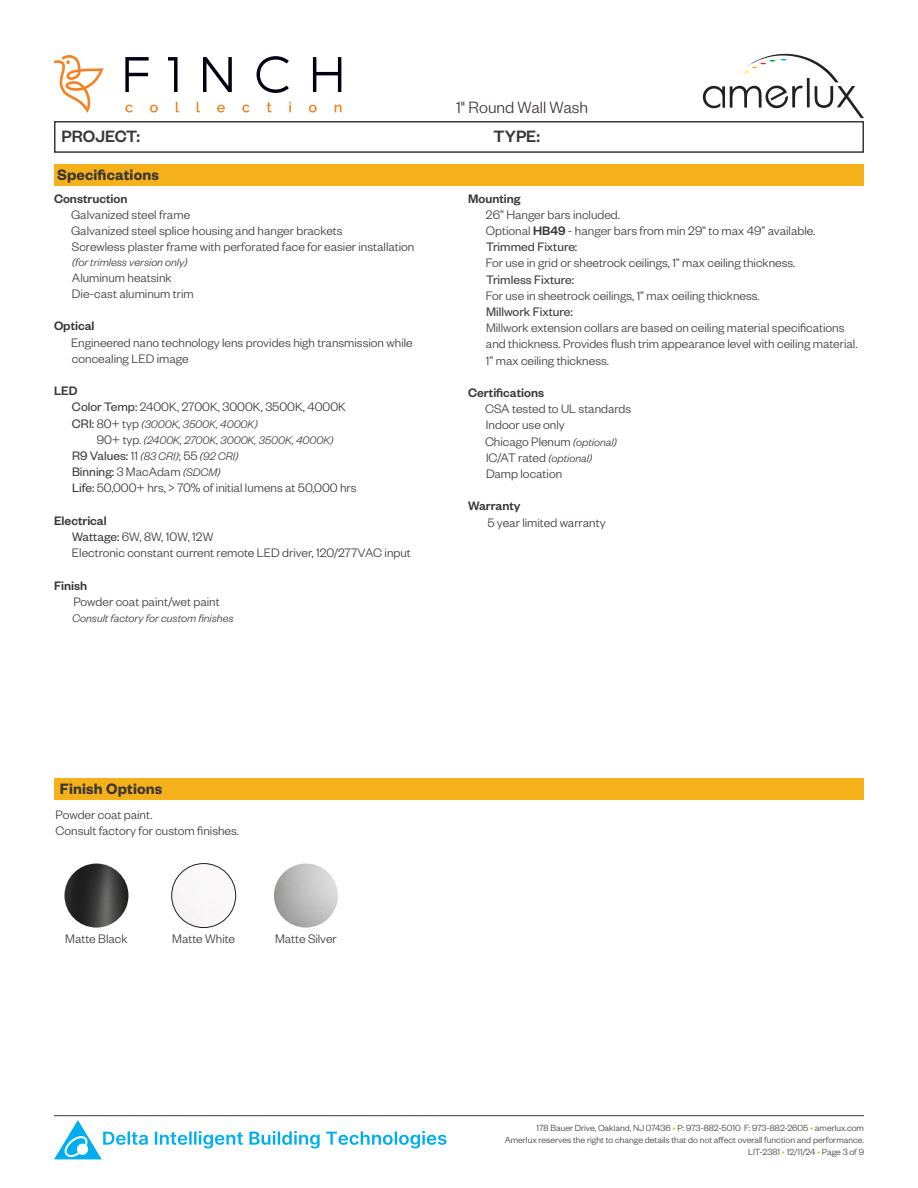
<style>
.page{position:relative;width:918px;height:1188px;background:#fff}
.page>*{position:absolute;margin:0;border:0;box-sizing:border-box;transform-origin:0 0}
.t1{font:300 18px "Founders Grotesk";color:#3a3537}
.t2{font:500 18px "Founders Grotesk";color:#3a3537}
.t3{font:600 16.5px "Founders Grotesk";letter-spacing:.01em;color:#3a3537}
.t4{font:300 13.5px "Founders Grotesk";color:#3a3537}
.t5{font:13.5px "Founders Grotesk";color:#3a3537}
.t6{font:500 13.5px "Founders Grotesk";color:#3a3537}
.t7{font:italic 300 12px/16.2px "Founders Grotesk";color:#3a3537}
.t8{font:300 9.75px/11.7px "Founders Grotesk";color:#3a3537;text-align:right}
.s1{font-weight:400}
.s2{font-weight:400;font-style:normal;font-size:13.5px}
.s3{font-style:normal;font-size:13.5px}
.s4{font-weight:300}
.s5{font-weight:300;font-style:italic;font-size:12px}
.s6{font-weight:500}
.s7{font-style:italic;font-size:12px}
.s8{color:#f4b119}
</style>
<div class="page">
<svg style="left:125px;top:56px;width:216px;height:37px"></svg>
<svg style="left:125px;top:102px;width:216px;height:10px"></svg>
<svg style="left:54px;top:55px;width:50px;height:58px"></svg>
<hr style="left:54px;top:1115px;width:810px;height:1px;background:#3a3537">
<div style="left:54px;top:121px;width:810px;height:32px;border:2px solid #3a3537"></div>
<svg style="left:54px;top:1120px;width:94px;height:39px"></svg>
<svg style="left:155px;top:1131px;width:88px;height:17px"></svg>
<svg style="left:250px;top:1131px;width:70px;height:17px"></svg>
<svg style="left:326px;top:1131px;width:120px;height:17px"></svg>
<svg style="left:703px;top:54px;width:161px;height:64px"></svg>
<div style="left:54px;top:164px;width:810px;height:22px;background:#f4b119"></div>
<div style="left:54px;top:778px;width:810px;height:22px;background:#f4b119"></div>
<img style="left:64px;top:864px;width:64px;height:64px;border-radius:32px">
<img style="left:172px;top:864px;width:64px;height:64px;border-radius:32px">
<div style="left:172px;top:863px;width:64px;height:65px;border:1px solid #231f20;border-radius:50%"></div>
<img style="left:274px;top:864px;width:64px;height:64px;border-radius:32px">
<h1 class="t1" style="left:456px;top:96px;width:134px">1" Round Wall Wash</h1>
<h1 class="t2" style="left:62px;top:125px;width:80px">PROJECT:</h1>
<h1 class="t2" style="left:494px;top:125px;width:48px">TYPE:</h1>
<p class="t3" style="left:57px;top:165px;width:103px">Specifications</p>
<p class="t6" style="left:54px;top:190px;width:75px">Construction</p>
<p class="t4" style="left:71px;top:206px;width:121px">Galvanized steel frame</p>
<p class="t4" style="left:71px;top:223px;width:273px">Galvanized steel splice housing and hanger brackets</p>
<p class="t4" style="left:72px;top:239px;width:344px">Screwless plaster frame with perforated face for easier installation</p>
<p class="t7" style="left:72px;top:253px;width:117px">(for trimless version only)</p>
<p class="t4" style="left:72px;top:269px;width:101px">Aluminum heatsink</p>
<p class="t4" style="left:72px;top:286px;width:123px">Die-cast aluminum trim</p>
<p class="t6" style="left:54px;top:318px;width:42px">Optical</p>
<p class="t4" style="left:71px;top:334px;width:343px">Engineered nano technology lens provides high transmission while</p>
<p class="t4" style="left:72px;top:350px;width:118px">concealing LED image</p>
<p class="t6" style="left:54px;top:382px;width:25px">LED</p>
<p class="t4" style="left:72px;top:399px;width:275px"><span class="s1">Color Temp:</span> 2400K, 2700K, 3000K, 3500K, 4000K</p>
<p class="t7" style="left:97px;top:415px;width:238px;text-indent:-25px"><span class="s2">CRI:</span> <span class="s3">80+ typ</span> (3000K, 3500K, 4000K)<br><span class="s3">90+ typ.</span> (2400K, 2700K, 3000K, 3500K, 4000K)</p>
<p class="t7" style="left:72px;top:447px;width:168px"><span class="s2">R9 Values:</span> <span class="s3">11</span> (83 CRI)<span class="s3">; 55</span> (92 CRI)</p>
<p class="t5" style="left:72px;top:464px;width:150px">Binning: <span class="s4">3 MacAdam</span> <span class="s5">(SDCM)</span></p>
<p class="t4" style="left:72px;top:480px;width:286px"><span class="s1">Life:</span> 50,000+ hrs, &gt; 70% of initial lumens at 50,000 hrs</p>
<p class="t6" style="left:54px;top:512px;width:54px">Electrical</p>
<p class="t4" style="left:72px;top:529px;width:143px"><span class="s1">Wattage:</span> 6W, 8W, 10W, 12W</p>
<p class="t4" style="left:72px;top:545px;width:340px">Electronic constant current remote LED driver, 120/277VAC input</p>
<p class="t6" style="left:54px;top:577px;width:35px">Finish</p>
<p class="t4" style="left:73px;top:593px;width:148px">Powder coat paint/wet paint</p>
<p class="t7" style="left:72px;top:609px;width:163px">Consult factory for custom finishes</p>
<p class="t6" style="left:468px;top:190px;width:54px">Mounting</p>
<p class="t4" style="left:486px;top:206px;width:136px">26” Hanger bars included.</p>
<p class="t4" style="left:486px;top:223px;width:331px">Optional <span class="s6">HB49</span> - hanger bars from min 29” to max 49” available.</p>
<p class="t5" style="left:486px;top:239px;width:93px">Trimmed Fixture:</p>
<p class="t4" style="left:486px;top:255px;width:311px">For use in grid or sheetrock ceilings, 1” max ceiling thickness.</p>
<p class="t5" style="left:486px;top:271px;width:90px">Trimless Fixture:</p>
<p class="t4" style="left:486px;top:287px;width:275px">For use in sheetrock ceilings, 1” max ceiling thickness.</p>
<p class="t5" style="left:486px;top:303px;width:88px">Millwork Fixture:</p>
<p class="t4" style="left:486px;top:320px;width:360px">Millwork extension collars are based on ceiling material specifications</p>
<p class="t4" style="left:486px;top:336px;width:373px">and thickness. Provides flush trim appearance level with ceiling material.</p>
<p class="t4" style="left:486px;top:352px;width:124px">1” max ceiling thickness.</p>
<p class="t6" style="left:468px;top:384px;width:78px">Certifications</p>
<p class="t4" style="left:485px;top:401px;width:148px">CSA tested to UL standards</p>
<p class="t4" style="left:486px;top:417px;width:80px">Indoor use only</p>
<p class="t4" style="left:485px;top:433px;width:133px">Chicago Plenum <span class="s7">(optional)</span></p>
<p class="t4" style="left:486px;top:449px;width:108px">IC/AT rated <span class="s7">(optional)</span></p>
<p class="t4" style="left:486px;top:466px;width:78px">Damp location</p>
<p class="t6" style="left:468px;top:498px;width:54px">Warranty</p>
<p class="t4" style="left:487px;top:514px;width:120px">5 year limited warranty</p>
<p class="t3" style="left:60px;top:778px;width:104px">Finish Options</p>
<p class="t4" style="left:56px;top:806px;width:98px">Powder coat paint.</p>
<p class="t4" style="left:56px;top:823px;width:185px">Consult factory for custom finishes.</p>
<p class="t4" style="left:65px;top:930px;width:64px">Matte Black</p>
<p class="t4" style="left:172px;top:930px;width:64px">Matte White</p>
<p class="t4" style="left:275px;top:930px;width:63px">Matte Silver</p>
<p class="t8" style="left:505px;top:1122px;width:361px">178 Bauer Drive, Oakland, NJ 07436 <span class="s8">•</span> P: 973-882-5010 F: 973-882-2605 <span class="s8">•</span> amerlux.com<br>Amerlux reserves the right to change details that do not affect overall function and performance.<br>LIT-2381 <span class="s8">•</span> 12/11/24 <span class="s8">•</span> Page 3 of 9</p>
</div>
